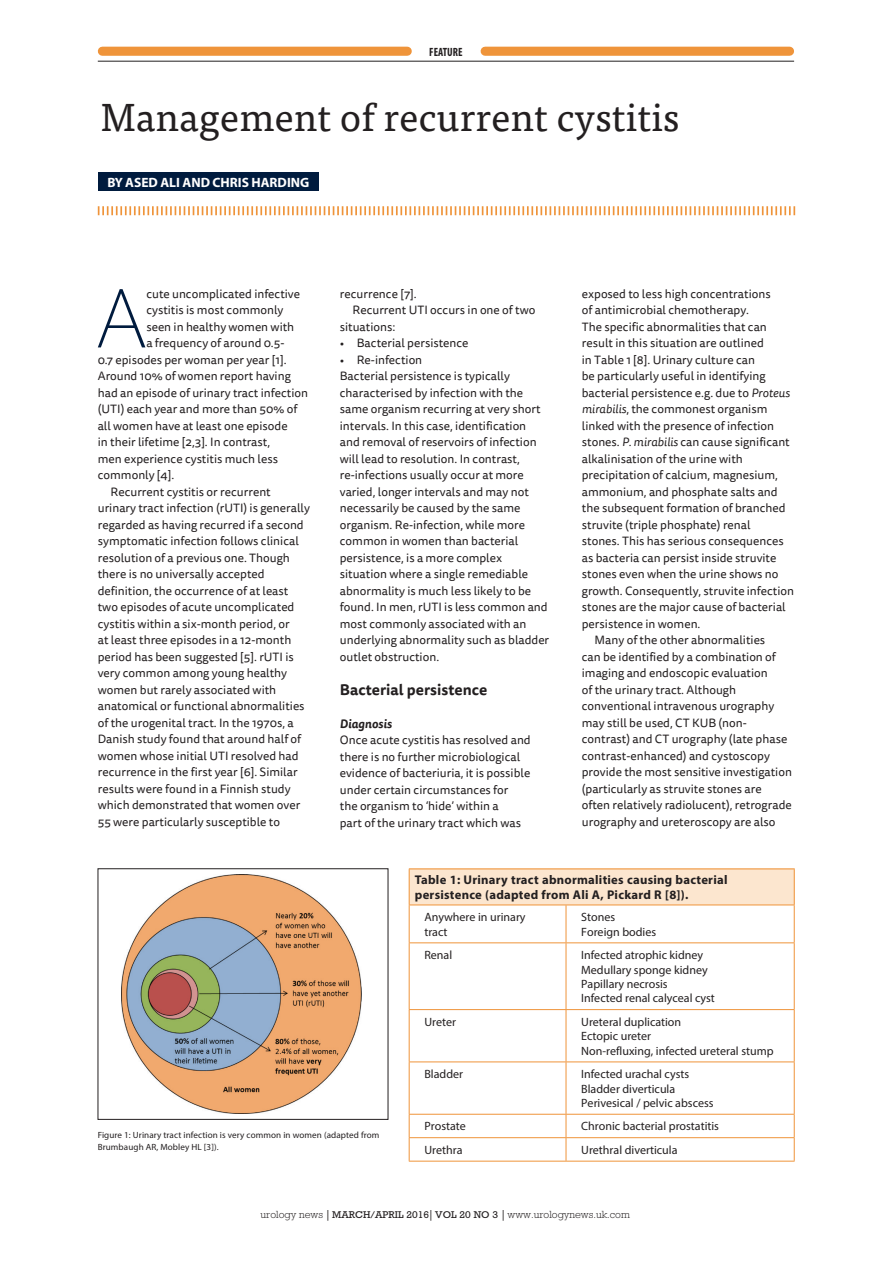
<style>
.page{position:relative;width:893px;height:1263px;background:#fff}
.page>*{position:absolute;margin:0;border:0;box-sizing:border-box;transform-origin:0 0}
.Feature_Body{font:300 expanded 79.65px "Europa SB";color:#001b3e}
.ENT_article_heading{font:39px "Tisa Pro";color:#231f20}
.ENT_article_subhead{font:700 15px "Tisa Sans Pro";color:#231f20}
.t1{font:700 13.5px "Myriad Pro";color:#fff}
.t2{font:700 12.6px/15.1px "Myriad Pro";letter-spacing:.02em;color:#231f20}
.Feature_Body-2{font:12px/16.5px "Tisa Sans Pro";color:#231f20}
.URO_feat_table_body{font:12px/14.4px "Myriad Pro";color:#231f20}
.t3{font:italic 700 12px "Tisa Sans Pro";color:#231f20}
.t4{font:700 condensed 12px "Myriad Pro";color:#231f20;scale:.94 1}
.t5{font:300 10.5px "Rockwell";color:#231f20}
.Feature_Photo_captio{font:9px/12px "Myriad Pro";letter-spacing:.01em;color:#231f20}
.s1{font-style:italic}
.s2{font-family:"Adobe Caslon Pro";font-weight:700}
.s3{font-weight:400;font-size:10.05px}
</style>
<div class="page">
<img style="left:122px;top:874px;width:239px;height:239px">
<div style="left:409px;top:869px;width:385px;height:36px;background:#fce6cf"></div>
<hr style="left:409px;top:905px;width:1px;height:37px;background:#ef943a">
<hr style="left:566px;top:905px;width:1px;height:37px;background:#ef943a">
<hr style="left:794px;top:905px;width:1px;height:37px;background:#ef943a">
<hr style="left:409px;top:942px;width:157px;height:1px;background:#ef943a">
<hr style="left:409px;top:943px;width:1px;height:66px;background:#ef943a">
<hr style="left:566px;top:942px;width:229px;height:1px;background:#ef943a">
<hr style="left:566px;top:943px;width:1px;height:66px;background:#ef943a">
<hr style="left:794px;top:943px;width:1px;height:66px;background:#ef943a">
<hr style="left:409px;top:1009px;width:157px;height:1px;background:#ef943a">
<hr style="left:409px;top:1010px;width:1px;height:51px;background:#ef943a">
<hr style="left:566px;top:1009px;width:229px;height:1px;background:#ef943a">
<hr style="left:566px;top:1010px;width:1px;height:51px;background:#ef943a">
<hr style="left:794px;top:1010px;width:1px;height:51px;background:#ef943a">
<hr style="left:409px;top:1061px;width:157px;height:1px;background:#ef943a">
<hr style="left:409px;top:1062px;width:1px;height:52px;background:#ef943a">
<hr style="left:566px;top:1061px;width:229px;height:1px;background:#ef943a">
<hr style="left:566px;top:1062px;width:1px;height:52px;background:#ef943a">
<hr style="left:794px;top:1062px;width:1px;height:52px;background:#ef943a">
<hr style="left:409px;top:1114px;width:157px;height:1px;background:#ef943a">
<hr style="left:566px;top:1114px;width:229px;height:1px;background:#ef943a">
<hr style="left:409px;top:1137px;width:157px;height:1px;background:#ef943a">
<svg style="left:409px;top:1114px;width:1px;height:47px"></svg>
<hr style="left:566px;top:1137px;width:229px;height:1px;background:#ef943a">
<svg style="left:566px;top:1114px;width:1px;height:47px"></svg>
<svg style="left:794px;top:1114px;width:1px;height:47px"></svg>
<hr style="left:409px;top:1161px;width:157px;height:1px;background:#ef943a">
<hr style="left:566px;top:1161px;width:229px;height:1px;background:#ef943a">
<hr style="left:409px;top:868px;width:157px;height:1px;background:#ef943a">
<hr style="left:409px;top:869px;width:1px;height:35px;background:#ef943a">
<hr style="left:566px;top:868px;width:229px;height:1px;background:#ef943a">
<hr style="left:794px;top:869px;width:1px;height:35px;background:#ef943a">
<hr style="left:409px;top:904px;width:157px;height:1px;background:#ef943a">
<hr style="left:566px;top:904px;width:229px;height:1px;background:#ef943a">
<div style="left:98px;top:173px;width:221px;height:18px;background:#001b3e"></div>
<svg style="left:98px;top:206px;width:697px;height:9px"></svg>
<div style="left:102px;top:47px;width:305px;height:9px;background:#ef943a"></div>
<div style="left:485px;top:47px;width:304px;height:9px;background:#ef943a"></div>
<hr style="left:98px;top:61px;width:696px;height:1px;background:#231f20">
<p class="t4" style="left:429px;top:44px;width:37px">FEATURE</p>
<p class="ENT_article_heading" style="left:101px;top:88px;width:580px">Management of recurrent cystitis</p>
<p class="t1" style="left:107px;top:173px;width:204px">BY ASED ALI AND CHRIS HARDING</p>
<p class="Feature_Body" style="left:97px;top:273px;width:51px">A</p>
<p class="Feature_Body-2" style="left:146px;top:286px;width:155px">cute uncomplicated infective</p>
<p class="Feature_Body-2" style="left:146px;top:302px;width:139px">cystitis is most commonly</p>
<p class="Feature_Body-2" style="left:146px;top:319px;width:149px">seen in healthy women with</p>
<p class="Feature_Body-2" style="left:146px;top:335px;width:140px">a frequency of around 0.5-</p>
<p class="Feature_Body-2" style="left:98px;top:352px;width:190px">0.7 episodes per woman per year [1].</p>
<p class="Feature_Body-2" style="left:98px;top:368px;width:195px">Around 10% of women report having</p>
<p class="Feature_Body-2" style="left:98px;top:385px;width:212px">had an episode of urinary tract infection</p>
<p class="Feature_Body-2" style="left:98px;top:401px;width:201px">(UTI) each year and more than 50% of</p>
<p class="Feature_Body-2" style="left:98px;top:418px;width:191px">all women have at least one episode</p>
<p class="Feature_Body-2" style="left:98px;top:434px;width:174px">in their lifetime [2,3]. In contrast,</p>
<p class="Feature_Body-2" style="left:98px;top:451px;width:182px">men experience cystitis much less</p>
<p class="Feature_Body-2" style="left:98px;top:467px;width:78px">commonly [4].</p>
<p class="Feature_Body-2" style="left:98px;top:484px;width:214px;text-indent:13px">Recurrent cystitis or recurrent urinary tract infection (rUTI) is generally regarded as having recurred if a second symptomatic infection follows clinical resolution of a previous one. Though there is no universally accepted definition, the occurrence of at least two episodes of acute uncomplicated cystitis within a six-month period, or<br>at least three episodes in a 12-month period has been suggested [5]. rUTI is very common among young healthy women but rarely associated with anatomical or functional abnormalities of the urogenital tract. In the 1970s, a Danish study found that around half of women whose initial UTI resolved had recurrence in the first year [6]. Similar results were found in a Finnish study which demonstrated that women over 55 were particularly susceptible to</p>
<p class="Feature_Body-2" style="left:340px;top:286px;width:78px">recurrence [7].</p>
<p class="Feature_Body-2" style="left:340px;top:302px;width:197px;text-indent:13px">Recurrent UTI occurs in one of two situations:</p>
<p class="Feature_Body-2" style="left:340px;top:335px;width:130px">• Bacterial persistence</p>
<p class="Feature_Body-2" style="left:340px;top:352px;width:84px">• Re-infection</p>
<p class="Feature_Body-2" style="left:340px;top:368px;width:211px">Bacterial persistence is typically characterised by infection with the same organism recurring at very short intervals. In this case, identification and removal of reservoirs of infection will lead to resolution. In contrast, re-infections usually occur at more varied, longer intervals and may not necessarily be caused by the same organism. Re-infection, while more common in women than bacterial persistence, is a more complex situation where a single remediable abnormality is much less likely to be found. In men, rUTI is less common and most commonly associated with an underlying abnormality such as bladder outlet obstruction.</p>
<p class="ENT_article_subhead" style="left:340px;top:678px;width:149px">Bacterial persistence</p>
<p class="t3" style="left:340px;top:715px;width:54px">Diagnosis</p>
<p class="Feature_Body-2" style="left:340px;top:732px;width:192px">Once acute cystitis has resolved and there is no further microbiological evidence of bacteriuria, it is possible under certain circumstances for<br>the organism to ‘hide’ within a<br>part of the urinary tract which was</p>
<p class="Feature_Body-2" style="left:582px;top:286px;width:214px">exposed to less high concentrations<br>of antimicrobial chemotherapy.<br>The specific abnormalities that can result in this situation are outlined<br>in Table 1 [8]. Urinary culture can<br>be particularly useful in identifying bacterial persistence e.g. due to <span class="s1">Proteus mirabilis</span>, the commonest organism linked with the presence of infection stones. <span class="s1">P. mirabilis</span> can cause significant alkalinisation of the urine with precipitation of calcium, magnesium, ammonium, and phosphate salts and the subsequent formation of branched struvite (triple phosphate) renal<br>stones. This has serious consequences as bacteria can persist inside struvite stones even when the urine shows no growth. Consequently, struvite infection stones are the major cause of bacterial persistence in women.</p>
<p class="Feature_Body-2" style="left:582px;top:632px;width:212px;text-indent:13px">Many of the other abnormalities<br>can be identified by a combination of imaging and endoscopic evaluation<br>of the urinary tract. Although conventional intravenous urography may still be used, CT KUB (non&shy;contrast) and CT urography (late phase contrast-enhanced) and cystoscopy provide the most sensitive investigation (particularly as struvite stones are often relatively radiolucent), retrograde urography and ureteroscopy are also</p>
<p class="Feature_Photo_captio" style="left:98px;top:1129px;width:283px">Figure 1: Urinary tract infection is very common in women (adapted from<br>Brumbaugh AR, Mobley HL [3]).</p>
<p class="t2" style="left:415px;top:872px;width:314px">Table 1: Urinary tract abnormalities causing bacterial persistence (adapted from Ali A, Pickard R [8]).</p>
<p class="URO_feat_table_body" style="left:424px;top:910px;width:103px">Anywhere in urinary tract</p>
<p class="URO_feat_table_body" style="left:581px;top:910px;width:76px">Stones<br>Foreign bodies</p>
<p class="URO_feat_table_body" style="left:424px;top:948px;width:29px">Renal</p>
<p class="URO_feat_table_body" style="left:581px;top:948px;width:135px">Infected atrophic kidney<br>Medullary sponge kidney<br>Papillary necrosis<br>Infected renal calyceal cyst</p>
<p class="URO_feat_table_body" style="left:424px;top:1014px;width:33px">Ureter</p>
<p class="URO_feat_table_body" style="left:581px;top:1014px;width:194px">Ureteral duplication<br>Ectopic ureter<br>Non-refluxing, infected ureteral stump</p>
<p class="URO_feat_table_body" style="left:424px;top:1067px;width:40px">Bladder</p>
<p class="URO_feat_table_body" style="left:581px;top:1067px;width:134px">Infected urachal cysts<br>Bladder diverticula<br>Perivesical / pelvic abscess</p>
<p class="URO_feat_table_body" style="left:424px;top:1119px;width:43px">Prostate</p>
<p class="URO_feat_table_body" style="left:581px;top:1119px;width:139px">Chronic bacterial prostatitis</p>
<p class="URO_feat_table_body" style="left:424px;top:1142px;width:40px">Urethra</p>
<p class="URO_feat_table_body" style="left:581px;top:1142px;width:98px">Urethral diverticula</p>
<p class="t5" style="left:260px;top:1208px;width:371px">urology news <span class="s2">|</span> <span class="s3">MARCH/APRIL 2016</span><span class="s2">|</span> <span class="s3">VOL 20 NO 3</span> <span class="s2">|</span> www.urologynews.uk.com</p>
</div>
